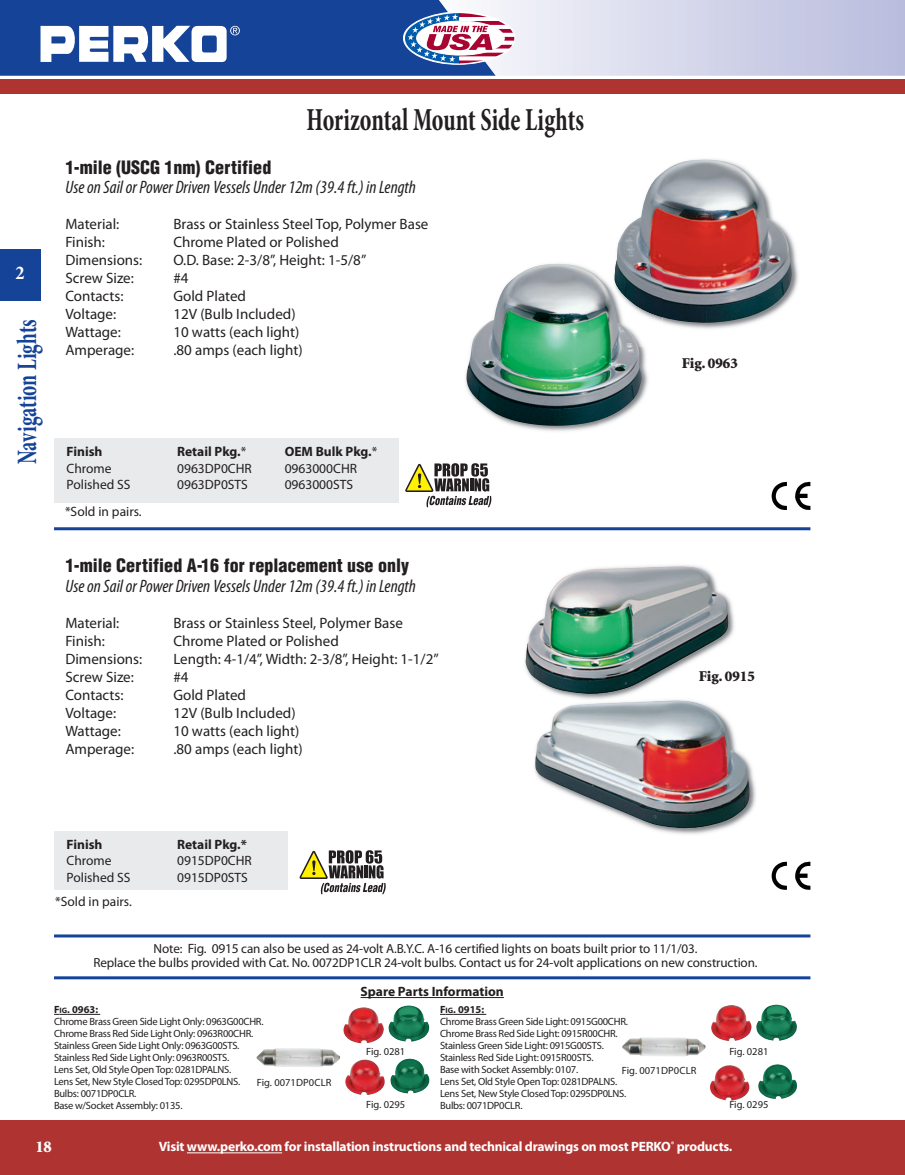
<style>
.page{position:relative;width:905px;height:1175px;background:#fff}
.page>*{position:absolute;margin:0;border:0;box-sizing:border-box;transform-origin:0 0}
.t1{font:700 condensed 32.4px "Minion Pro";color:#231f20;scale:.74 1}
.t2{font:700 condensed 28.35px "Minion Pro";color:#154398;scale:.74 1}
.t3{font:700 condensed 19.5px "Minion Pro";color:#fff}
.t4{font:italic condensed 18px "Myriad Pro";color:#231f20}
.t5{font:900 condensed 18px "Helvetica";color:#231f20}
.t6{font:900 16.5px "Minion";color:#fff}
.t7{font:15px "Myriad Pro";color:#231f20}
.t8{font:900 15px "Minion";color:#231f20}
.t9{font:13.5px "Myriad Pro";color:#231f20}
.t10{font:700 13.5px "Myriad Pro";letter-spacing:-.015em;color:#fff}
.t11{font:700 13.5px "Myriad Pro";color:#231f20}
.t12{font:13.2px/14.5px "Myriad Pro";letter-spacing:-.01em;color:#231f20;text-align:center}
.t13{font:10.5px/12px "Myriad Pro";letter-spacing:-.025em;color:#231f20}
.t14{font:10.5px "Myriad Pro";letter-spacing:.01em;color:#231f20}
.s1{font-weight:400}
.s2{font-size:13.5px}
.s3{font-weight:700}
.s4{font-weight:700;font-size:7.8px}
</style>
<div class="page">
<div style="left:0;top:1121px;width:904px;height:53px;background:#af3431"></div>
<div style="left:0;top:0;width:505px;height:77px;background:#154398"></div>
<hr style="left:187px;top:1152px;width:95px;height:1px;background:#fff">
<svg style="left:40px;top:26px;width:200px;height:36px"></svg>
<div style="left:0;top:79px;width:904px;height:14px;background:#af3431"></div>
<hr style="left:0;top:76px;width:904px;height:3px;background:#fff">
<svg style="left:403px;top:0;width:501px;height:76px;background:#c7c7df"></svg>
<div style="left:0;top:249px;width:40px;height:51px;background:#154398"></div>
<svg style="left:771px;top:481px;width:16px;height:29px"></svg>
<svg style="left:795px;top:481px;width:15px;height:29px"></svg>
<svg style="left:405px;top:463px;width:86px;height:44px"></svg>
<img style="left:664px;top:240px;width:134px;height:89px">
<img style="left:618px;top:159px;width:174px;height:164px">
<div style="left:54px;top:438px;width:344px;height:65px;background:#e8eaec"></div>
<svg style="left:54px;top:1014px;width:13px;height:1px"></svg>
<hr style="left:67px;top:1014px;width:33px;height:1px;background:#231f20">
<svg style="left:440px;top:1014px;width:13px;height:1px"></svg>
<hr style="left:453px;top:1014px;width:33px;height:1px;background:#231f20">
<img style="left:652px;top:565px;width:104px;height:269px">
<img style="left:525px;top:566px;width:225px;height:263px">
<hr style="left:54px;top:527px;width:756px;height:3px;background:#154398">
<div style="left:54px;top:831px;width:233px;height:58px;background:#e8eaec"></div>
<hr style="left:54px;top:934px;width:756px;height:3px;background:#154398">
<hr style="left:360px;top:997px;width:144px;height:1px;background:#231f20">
<hr style="left:54px;top:976px;width:756px;height:3px;background:#154398">
<svg style="left:771px;top:861px;width:16px;height:28px"></svg>
<svg style="left:795px;top:861px;width:15px;height:29px"></svg>
<svg style="left:299px;top:850px;width:87px;height:44px"></svg>
<img style="left:345px;top:1059px;width:40px;height:36px">
<img style="left:390px;top:1058px;width:39px;height:35px">
<img style="left:710px;top:1065px;width:39px;height:35px">
<img style="left:758px;top:1064px;width:39px;height:35px">
<img style="left:343px;top:1007px;width:41px;height:36px">
<img style="left:388px;top:1005px;width:41px;height:36px">
<img style="left:711px;top:1005px;width:40px;height:36px">
<img style="left:756px;top:1004px;width:41px;height:36px">
<img style="left:465px;top:263px;width:197px;height:168px">
<img style="left:614px;top:243px;width:48px;height:74px">
<img style="left:466px;top:264px;width:176px;height:162px">
<img style="left:622px;top:1037px;width:83px;height:19px">
<img style="left:256px;top:1048px;width:84px;height:19px">
<h3 class="t3" style="left:15px;top:266px;width:11px">2</h3>
<h2 class="t2" style="left:16px;top:464px;width:198px;rotate:-90deg">Navigation Lights</h2>
<h1 class="t1" style="left:306px;top:108px;width:376px">Horizontal Mount Side Lights</h1>
<h3 class="t5" style="left:65px;top:160px;width:207px">1-mile (USCG 1nm) Certified</h3>
<h3 class="t4" style="left:65px;top:181px;width:352px">Use on Sail or Power Driven Vessels Under 12m (39.4 ft.) in Length</h3>
<h3 class="t7" style="left:65px;top:219px;width:55px">Material:</h3>
<h3 class="t7" style="left:173px;top:219px;width:256px">Brass or Stainless Steel Top, Polymer Base</h3>
<h3 class="t7" style="left:65px;top:237px;width:41px">Finish:</h3>
<h3 class="t7" style="left:173px;top:237px;width:167px">Chrome Plated or Polished</h3>
<h3 class="t7" style="left:65px;top:255px;width:78px">Dimensions:</h3>
<h3 class="t7" style="left:173px;top:255px;width:194px">O.D. Base: 2-3/8”, Height: 1-5/8”</h3>
<h3 class="t7" style="left:65px;top:273px;width:70px">Screw Size:</h3>
<h3 class="t7" style="left:173px;top:273px;width:17px">#4</h3>
<h3 class="t7" style="left:65px;top:291px;width:60px">Contacts:</h3>
<h3 class="t7" style="left:173px;top:291px;width:74px">Gold Plated</h3>
<h3 class="t7" style="left:65px;top:309px;width:52px">Voltage:</h3>
<h3 class="t7" style="left:173px;top:309px;width:124px">12V (Bulb Included)</h3>
<h3 class="t7" style="left:65px;top:327px;width:57px">Wattage:</h3>
<h3 class="t7" style="left:173px;top:327px;width:128px">10 watts (each light)</h3>
<h3 class="t7" style="left:65px;top:345px;width:70px">Amperage:</h3>
<h3 class="t7" style="left:173px;top:345px;width:131px">.80 amps (each light)</h3>
<p class="t11" style="left:67px;top:446px;width:37px">Finish</p>
<p class="t11" style="left:177px;top:446px;width:71px">Retail Pkg.<span class="s1">*</span></p>
<p class="t11" style="left:285px;top:446px;width:94px">OEM Bulk Pkg.<span class="s1">*</span></p>
<p class="t9" style="left:67px;top:463px;width:47px">Chrome</p>
<p class="t9" style="left:177px;top:463px;width:76px">0963DP0CHR</p>
<p class="t9" style="left:285px;top:463px;width:74px">0963000CHR</p>
<p class="t9" style="left:67px;top:479px;width:65px">Polished SS</p>
<p class="t9" style="left:177px;top:479px;width:72px">0963DP0STS</p>
<p class="t9" style="left:285px;top:479px;width:70px">0963000STS</p>
<p class="t9" style="left:65px;top:506px;width:78px">*Sold in pairs.</p>
<h3 class="t5" style="left:65px;top:558px;width:345px">1-mile Certified A-16 for replacement use only</h3>
<h3 class="t4" style="left:65px;top:579px;width:352px">Use on Sail or Power Driven Vessels Under 12m (39.4 ft.) in Length</h3>
<h3 class="t7" style="left:65px;top:617px;width:55px">Material:</h3>
<h3 class="t7" style="left:173px;top:617px;width:231px">Brass or Stainless Steel, Polymer Base</h3>
<h3 class="t7" style="left:65px;top:635px;width:41px">Finish:</h3>
<h3 class="t7" style="left:173px;top:635px;width:167px">Chrome Plated or Polished</h3>
<h3 class="t7" style="left:65px;top:653px;width:78px">Dimensions:</h3>
<h3 class="t7" style="left:173px;top:653px;width:267px">Length: 4-1/4”, Width: 2-3/8”, Height: 1-1/2”</h3>
<h3 class="t7" style="left:65px;top:671px;width:70px">Screw Size:</h3>
<h3 class="t7" style="left:173px;top:671px;width:17px">#4</h3>
<h3 class="t7" style="left:65px;top:689px;width:60px">Contacts:</h3>
<h3 class="t7" style="left:173px;top:689px;width:74px">Gold Plated</h3>
<h3 class="t7" style="left:65px;top:707px;width:52px">Voltage:</h3>
<h3 class="t7" style="left:173px;top:707px;width:124px">12V (Bulb Included)</h3>
<h3 class="t7" style="left:65px;top:725px;width:57px">Wattage:</h3>
<h3 class="t7" style="left:173px;top:725px;width:128px">10 watts (each light)</h3>
<h3 class="t7" style="left:65px;top:743px;width:70px">Amperage:</h3>
<h3 class="t7" style="left:173px;top:743px;width:131px">.80 amps (each light)</h3>
<h3 class="t8" style="left:681px;top:357px;width:58px">Fig. 0963</h3>
<h3 class="t8" style="left:698px;top:670px;width:58px">Fig. 0915</h3>
<p class="t11" style="left:67px;top:839px;width:37px">Finish</p>
<p class="t11" style="left:177px;top:839px;width:71px">Retail Pkg.*</p>
<p class="t9" style="left:67px;top:855px;width:47px">Chrome</p>
<p class="t9" style="left:177px;top:855px;width:76px">0915DP0CHR</p>
<p class="t9" style="left:67px;top:872px;width:65px">Polished SS</p>
<p class="t9" style="left:177px;top:872px;width:72px">0915DP0STS</p>
<p class="t9" style="left:55px;top:896px;width:78px">*Sold in pairs.</p>
<p class="t12" style="left:93px;top:942px;width:665px">Note: <span class="s2">Fig. 0915</span> can also be used as 24-volt A.B.Y.C. A-16 certified lights on boats built prior to 11/1/03.<br>Replace the bulbs provided with Cat. No. 0072DP1CLR 24-volt bulbs. Contact us for 24-volt applications on new construction.</p>
<p class="t13" style="left:54px;top:1004px;width:211px"><span class="s3">F</span><span class="s4">IG</span><span class="s3">. 0963:<br></span>Chrome Brass Green Side Light Only: 0963G00CHR.<br>Chrome Brass Red Side Light Only: 0963R00CHR.<br>Stainless Green Side Light Only: 0963G00STS.<br>Stainless Red Side Light Only: 0963R00STS.<br>Lens Set, Old Style Open Top: 0281DPALNS.<br>Lens Set, New Style Closed Top: 0295DP0LNS.<br>Bulbs: 0071DP0CLR.<br>Base w/Socket Assembly: 0135.</p>
<p class="t14" style="left:257px;top:1078px;width:76px">Fig. 0071DP0CLR</p>
<p class="t11" style="left:360px;top:986px;width:145px">Spare Parts Information</p>
<p class="t13" style="left:366px;top:1046px;width:41px">Fig. 0281</p>
<p class="t13" style="left:366px;top:1099px;width:41px">Fig. 0295</p>
<p class="t13" style="left:440px;top:1004px;width:189px"><span class="s3">F</span><span class="s4">IG</span><span class="s3">. 0915:<br></span>Chrome Brass Green Side Light: 0915G00CHR.<br>Chrome Brass Red Side Light: 0915R00CHR.<br>Stainless Green Side Light: 0915G00STS.<br>Stainless Red Side Light: 0915R00STS.<br>Base with Socket Assembly: 0107.<br>Lens Set, Old Style Open Top: 0281DPALNS.<br>Lens Set, New Style Closed Top: 0295DP0LNS.<br>Bulbs: 0071DP0CLR.</p>
<p class="t14" style="left:622px;top:1067px;width:76px">Fig. 0071DP0CLR</p>
<p class="t13" style="left:729px;top:1046px;width:41px">Fig. 0281</p>
<p class="t13" style="left:729px;top:1099px;width:41px">Fig. 0295</p>
<h3 class="t6" style="left:35px;top:1140px;width:18px">18</h3>
<p class="t10" style="left:159px;top:1141px;width:575px">Visit www.perko.com for installation instructions and technical drawings on most PERKO<sup>®</sup> products.</p>
</div>
